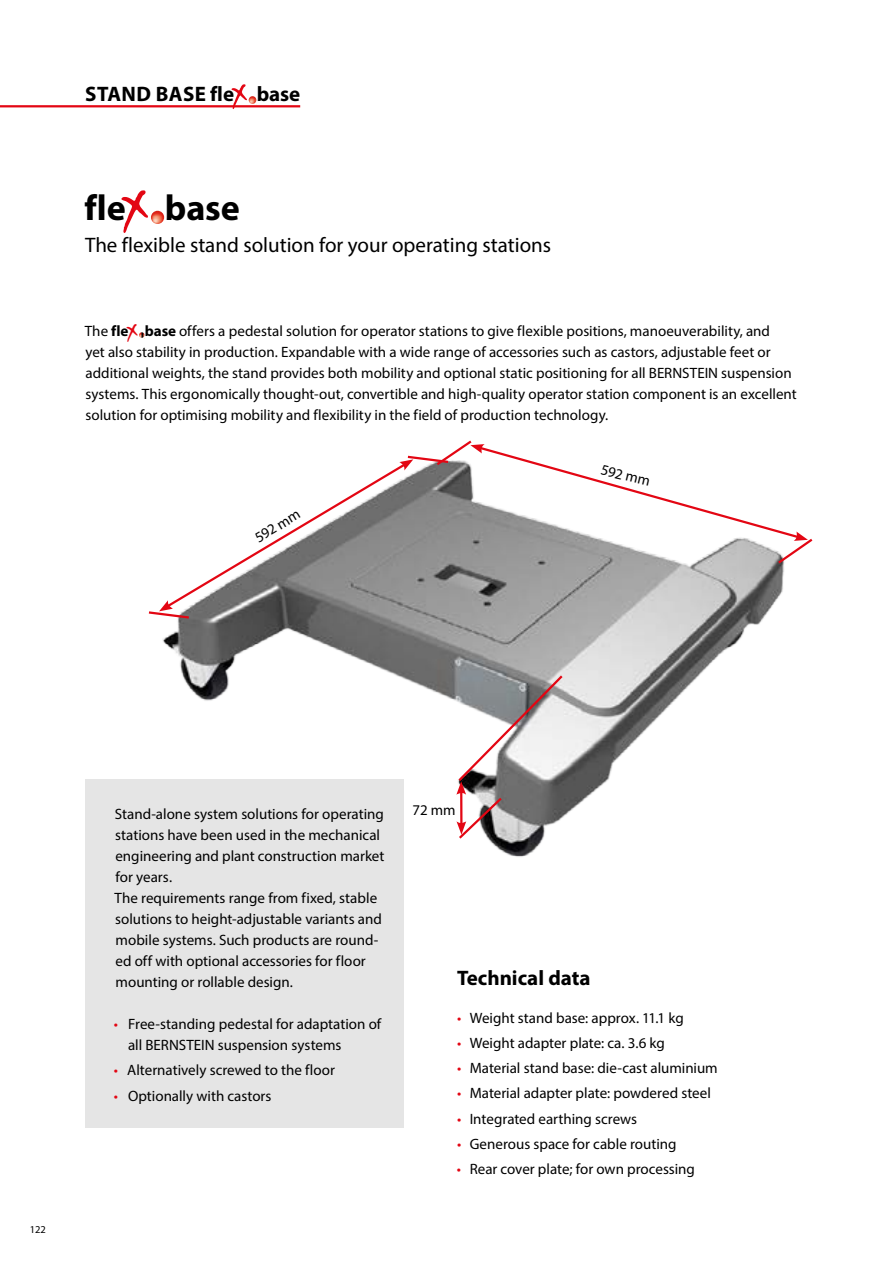
<style>
.page{position:relative;width:893px;height:1263px;background:#fff}
.page>*{position:absolute;margin:0;border:0;box-sizing:border-box;transform-origin:0 0}
.t1{font:700 36.15px "Myriad Pro";color:#000}
.t2{font:21px "Myriad Pro";color:#000}
.t3{font:700 21px "Myriad Pro";color:#000}
.t4{font:700 15.15px "Myriad Pro";color:#000}
.t5{font:15px/21px "Myriad Pro";color:#000}
.t6{font:14.85px "Myriad Pro";color:#000}
.t7{font:10.5px "Myriad Pro";color:#000}
.t8{font:700 3px/3.2px "Myriad Pro";letter-spacing:.015em;color:#000}
.s1{font-weight:700;font-size:15.15px}
.s2{color:#e30613}
</style>
<div class="page">
<img style="left:162px;top:620px;width:600px;height:237px">
<svg style="left:456px;top:673px;width:109px;height:168px"></svg>
<svg style="left:148px;top:440px;width:665px;height:180px"></svg>
<hr style="left:0;top:105px;width:300px;height:2px;background:#e30613">
<div style="left:85px;top:779px;width:319px;height:349px;background:#e3e3e3"></div>
<svg style="left:227px;top:96px;width:30px;height:12px"></svg>
<svg style="left:139px;top:332px;width:6px;height:7px"></svg>
<svg style="left:151px;top:210px;width:14px;height:14px"></svg>
<h1 class="t1" style="left:85px;top:69px;width:169px">ergo slide</h1>
<h2 class="t3" style="left:85px;top:81px;width:217px">STAND BASE fle base</h2>
<h1 class="t1" style="left:85px;top:184px;width:157px">fle base</h1>
<p class="t4" style="left:111px;top:225px;width:57px">ergo fle</p>
<h2 class="t2" style="left:85px;top:232px;width:468px">The flexible stand solution for your operating stations</h2>
<p class="t5" style="left:85px;top:320px;width:687px">The <span class="s1">fle base</span> offers a pedestal solution for operator stations to give flexible positions, manoeuverability, and</p>
<p class="t5" style="left:85px;top:341px;width:713px">yet also stability in production. Expandable with a wide range of accessories such as castors, adjustable feet or additional weights, the stand provides both mobility and optional static positioning for all BERNSTEIN suspension systems. This ergonomically thought-out, convertible and high-quality operator station component is an excellent solution for optimising mobility and flexibility in the field of production technology.</p>
<p class="t8" style="left:166px;top:352px;width:22px">We make safety happen.</p>
<p class="t6" style="left:251px;top:530px;width:51px;rotate:-31deg">592 mm</p>
<p class="t6" style="left:604px;top:460px;width:51px;rotate:14deg">592 mm</p>
<p class="t7" style="left:30px;top:1223px;width:18px">122</p>
<p class="t5" style="left:114px;top:803px;width:271px">Stand-alone system solutions for operating stations have been used in the mechanical engineering and plant construction market for years.<br>The requirements range from fixed, stable solutions to height-adjustable variants and mobile systems. Such products are round&shy;ed off with optional accessories for floor mounting or rollable design.</p>
<p class="t5" style="left:128px;top:1013px;width:255px;text-indent:-14px"><span class="s2">•</span> Free-standing pedestal for adaptation of all BERNSTEIN suspension systems</p>
<p class="t5" style="left:114px;top:1059px;width:223px"><span class="s2">•</span> Alternatively screwed to the floor</p>
<p class="t5" style="left:114px;top:1085px;width:159px"><span class="s2">•</span> Optionally with castors</p>
<p class="t6" style="left:413px;top:800px;width:45px">72 mm</p>
<h2 class="t3" style="left:457px;top:964px;width:135px">Technical data</h2>
<p class="t5" style="left:457px;top:1007px;width:228px"><span class="s2">•</span> Weight stand base: approx. 11.1 kg</p>
<p class="t5" style="left:457px;top:1032px;width:209px"><span class="s2">•</span> Weight adapter plate: ca. 3.6 kg</p>
<p class="t5" style="left:457px;top:1057px;width:262px"><span class="s2">•</span> Material stand base: die-cast aluminium</p>
<p class="t5" style="left:457px;top:1082px;width:255px"><span class="s2">•</span> Material adapter plate: powdered steel</p>
<p class="t5" style="left:457px;top:1108px;width:182px"><span class="s2">•</span> Integrated earthing screws</p>
<p class="t5" style="left:457px;top:1133px;width:221px"><span class="s2">•</span> Generous space for cable routing</p>
<p class="t5" style="left:457px;top:1158px;width:239px"><span class="s2">•</span> Rear cover plate; for own processing</p>
</div>
